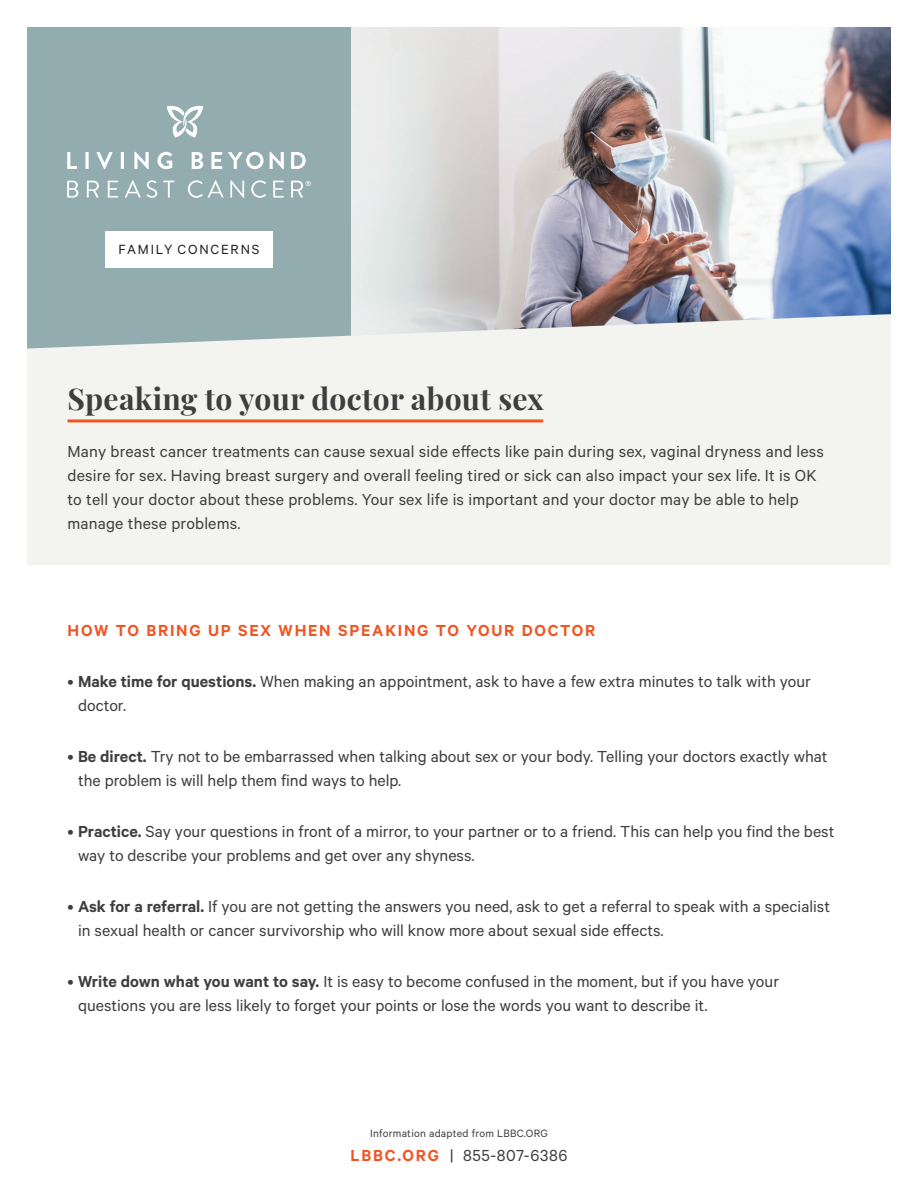
<style>
.page{position:relative;width:918px;height:1188px;background:#fff}
.page>*{position:absolute;margin:0;border:0;box-sizing:border-box;transform-origin:0 0}
.t1{font:700 30px "Playfair Display";letter-spacing:.01em;color:#3e3e3f}
.Body_copy{font:18px/24px "Calibre";color:#3e3e3f}
.t2{font:600 18px "Calibre";letter-spacing:.1em;color:#f15422}
.Body_copy-2{font:18px "Calibre";letter-spacing:.03em;color:#3e3e3f}
.t3{font:15px "Calibre";letter-spacing:.12em;color:#231f20}
.t4{font:12px "Calibre";letter-spacing:.02em;color:#3e3e3f}
.s1{font-weight:600}
.s2{font-weight:600;color:#f15422}
</style>
<div class="page">
<div style="left:27px;top:27px;width:324px;height:324px;background:#92acaf"></div>
<img style="left:351px;top:27px;width:540px;height:287px">
<svg style="left:167px;top:106px;width:36px;height:32px"></svg>
<svg style="left:67px;top:152px;width:10px;height:17px"></svg>
<svg style="left:85px;top:152px;width:4px;height:17px"></svg>
<svg style="left:96px;top:152px;width:17px;height:17px"></svg>
<hr style="left:121px;top:152px;width:3px;height:17px;background:#fff">
<svg style="left:134px;top:152px;width:15px;height:17px"></svg>
<svg style="left:157px;top:152px;width:15px;height:17px"></svg>
<svg style="left:192px;top:152px;width:11px;height:17px"></svg>
<svg style="left:211px;top:152px;width:11px;height:17px"></svg>
<svg style="left:228px;top:152px;width:36px;height:17px"></svg>
<svg style="left:270px;top:152px;width:14px;height:17px"></svg>
<svg style="left:291px;top:152px;width:15px;height:17px"></svg>
<svg style="left:67px;top:181px;width:11px;height:17px"></svg>
<svg style="left:87px;top:181px;width:12px;height:17px"></svg>
<svg style="left:108px;top:181px;width:10px;height:17px"></svg>
<svg style="left:125px;top:180px;width:16px;height:18px"></svg>
<svg style="left:147px;top:180px;width:10px;height:18px"></svg>
<svg style="left:163px;top:181px;width:11px;height:17px"></svg>
<svg style="left:188px;top:180px;width:36px;height:18px"></svg>
<svg style="left:230px;top:180px;width:14px;height:18px"></svg>
<svg style="left:251px;top:180px;width:15px;height:18px"></svg>
<svg style="left:273px;top:181px;width:11px;height:17px"></svg>
<svg style="left:291px;top:181px;width:20px;height:17px"></svg>
<svg style="left:27px;top:314px;width:864px;height:251px;fill:#f3f3ef"></svg>
<hr style="left:68px;top:419px;width:475px;height:3px;background:#f15422">
<div style="left:105px;top:231px;width:168px;height:37px;background:#fff"></div>
<p class="t3" style="left:119px;top:241px;width:142px">FAMILY CONCERNS</p>
<p class="t1" style="left:68px;top:376px;width:478px">Speaking to your doctor about sex</p>
<p class="Body_copy" style="left:68px;top:439px;width:758px">Many breast cancer treatments can cause sexual side effects like pain during sex, vaginal dryness and less desire for sex. Having breast surgery and overall feeling tired or sick can also impact your sex life. It is OK to tell your doctor about these problems. Your sex life is important and your doctor may be able to help manage these problems.</p>
<p class="t2" style="left:68px;top:619px;width:529px">HOW TO BRING UP SEX WHEN SPEAKING TO YOUR DOCTOR</p>
<p class="Body_copy" style="left:78px;top:668px;width:735px;text-indent:-11px">• <span class="s1">Make time for questions.</span> When making an appointment, ask to have a few extra minutes to talk with your doctor.</p>
<p class="Body_copy" style="left:78px;top:743px;width:751px;text-indent:-11px">• <span class="s1">Be direct.</span> Try not to be embarrassed when talking about sex or your body. Telling your doctors exactly what the problem is will help them find ways to help.</p>
<p class="Body_copy" style="left:78px;top:818px;width:758px;text-indent:-11px">• <span class="s1">Practice.</span> Say your questions in front of a mirror, to your partner or to a friend. This can help you find the best way to describe your problems and get over any shyness.</p>
<p class="Body_copy" style="left:78px;top:893px;width:754px;text-indent:-11px">• <span class="s1">Ask for a referral.</span> If you are not getting the answers you need, ask to get a referral to speak with a specialist in sexual health or cancer survivorship who will know more about sexual side effects.</p>
<p class="Body_copy" style="left:78px;top:968px;width:703px;text-indent:-11px">• <span class="s1">Write down what you want to say.</span> It is easy to become confused in the moment, but if you have your questions you are less likely to forget your points or lose the words you want to describe it.</p>
<p class="t4" style="left:370px;top:1126px;width:179px">Information adapted from LBBC.ORG</p>
<p class="Body_copy-2" style="left:351px;top:1145px;width:218px"><span class="s2">LBBC.ORG</span> | 855-807-6386</p>
</div>
